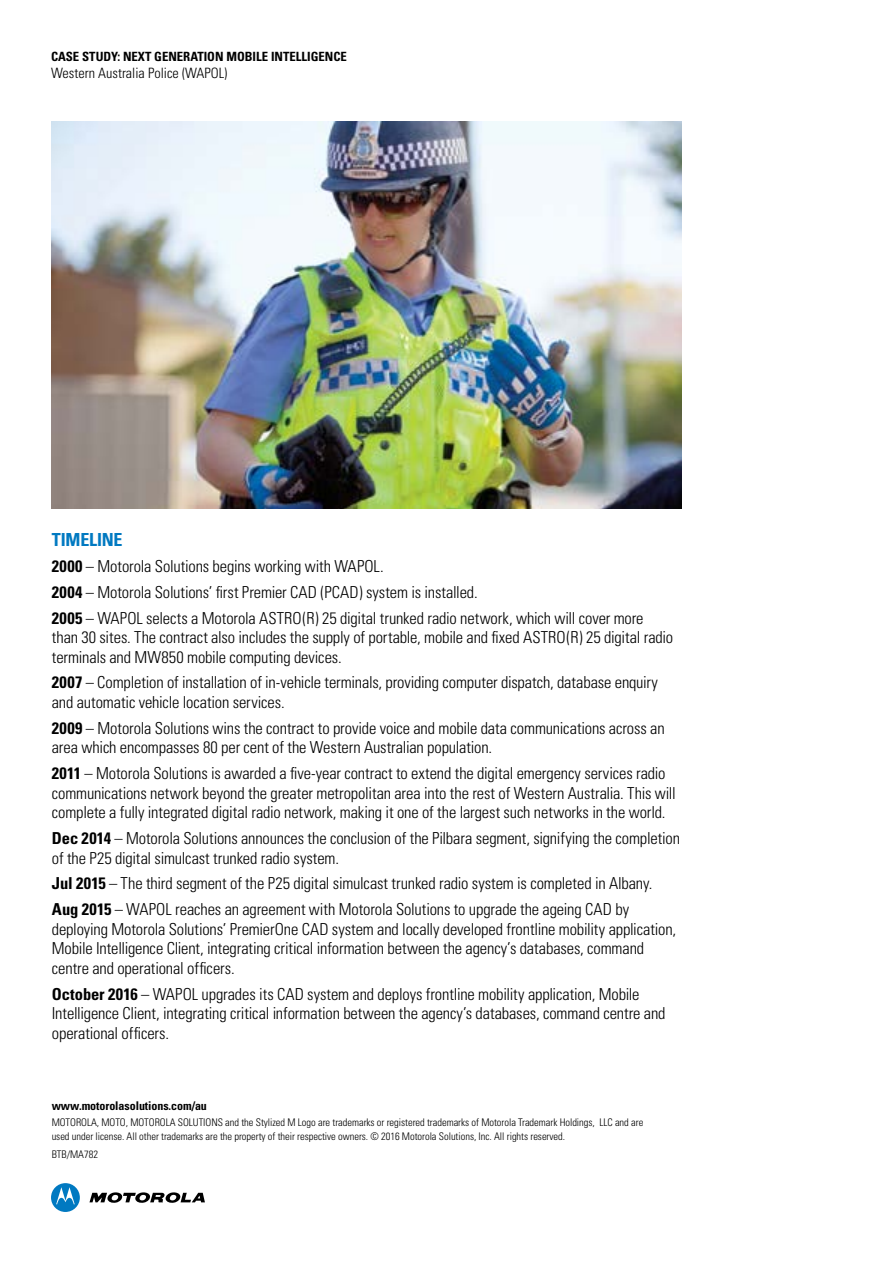
<style>
.page{position:relative;width:893px;height:1263px;background:#fff}
.page>*{position:absolute;margin:0;border:0;box-sizing:border-box;transform-origin:0 0}
.t1{font:700 condensed 18px "Univers";letter-spacing:-.015em;color:#0079c1}
.t2{font:300 condensed 16.5px/19.5px "Univers";letter-spacing:-.01em;color:#000}
.t3{font:300 condensed 14.25px "Univers";color:#000}
.t4{font:700 condensed 12.75px "Univers";color:#000}
.t5{font:700 condensed 12px "Univers";letter-spacing:-.005em;color:#000}
.t6{font:300 condensed 10.5px/13.5px "Univers";letter-spacing:-.005em;color:#000}
.s1{font-weight:700}
</style>
<div class="page">
<img style="left:52px;top:122px;width:629px;height:387px">
<svg style="left:51px;top:1183px;width:29px;height:29px"></svg>
<svg style="left:89px;top:1192px;width:116px;height:11px"></svg>
<p class="t4" style="left:51px;top:49px;width:297px">CASE STUDY: NEXT GENERATION MOBILE INTELLIGENCE</p>
<p class="t3" style="left:51px;top:64px;width:178px">Western Australia Police (WAPOL)</p>
<p class="t1" style="left:52px;top:528px;width:72px">TIMELINE</p>
<p class="t2" style="left:52px;top:553px;width:593px;line-height:25.8px"><span class="s1">2000</span> – Motorola Solutions begins working with WAPOL.<br><span class="s1">2004</span> – Motorola Solutions’ first Premier CAD (PCAD) system is installed.<br><span class="s1">2005</span> – WAPOL selects a Motorola ASTRO(R) 25 digital trunked radio network, which will cover more</p>
<p class="t2" style="left:52px;top:627px;width:623px">than 30 sites. The contract also includes the supply of portable, mobile and fixed ASTRO(R) 25 digital radio terminals and MW850 mobile computing devices.</p>
<p class="t2" style="left:52px;top:673px;width:608px"><span class="s1">2007</span> – Completion of installation of in-vehicle terminals, providing computer dispatch, database enquiry and automatic vehicle location services.</p>
<p class="t2" style="left:52px;top:718px;width:614px"><span class="s1">2009</span> – Motorola Solutions wins the contract to provide voice and mobile data communications across an area which encompasses 80 per cent of the Western Australian population.</p>
<p class="t2" style="left:52px;top:764px;width:625px"><span class="s1">2011</span> – Motorola Solutions is awarded a five-year contract to extend the digital emergency services radio communications network beyond the greater metropolitan area into the rest of Western Australia. This will complete a fully integrated digital radio network, making it one of the largest such networks in the world.</p>
<p class="t2" style="left:52px;top:828px;width:630px"><span class="s1">Dec 2014</span> – Motorola Solutions announces the conclusion of the Pilbara segment, signifying the completion of the P25 digital simulcast trunked radio system.</p>
<p class="t2" style="left:52px;top:871px;width:602px;line-height:25.8px"><span class="s1">Jul 2015</span> – The third segment of the P25 digital simulcast trunked radio system is completed in Albany.<br><span class="s1">Aug 2015</span> – WAPOL reaches an agreement with Motorola Solutions to upgrade the ageing CAD by</p>
<p class="t2" style="left:52px;top:919px;width:626px">deploying Motorola Solutions’ PremierOne CAD system and locally developed frontline mobility application,<br>Mobile Intelligence Client, integrating critical information between the agency’s databases, command centre and operational officers.</p>
<p class="t2" style="left:52px;top:984px;width:615px"><span class="s1">October 2016</span> – WAPOL upgrades its CAD system and deploys frontline mobility application, Mobile<br>Intelligence Client, integrating critical information between the agency’s databases, command centre and operational officers.</p>
<p class="t5" style="left:52px;top:1098px;width:157px">www.motorolasolutions.com/au</p>
<p class="t6" style="left:52px;top:1116px;width:593px">MOTOROLA, MOTO, MOTOROLA SOLUTIONS and the Stylized M Logo are trademarks or registered trademarks of Motorola Trademark Holdings, LLC and are used under license. All other trademarks are the property of their respective owners. © 2016 Motorola Solutions, Inc. All rights reserved.</p>
<p class="t6" style="left:52px;top:1147px;width:48px">BTB/MA782</p>
</div>
